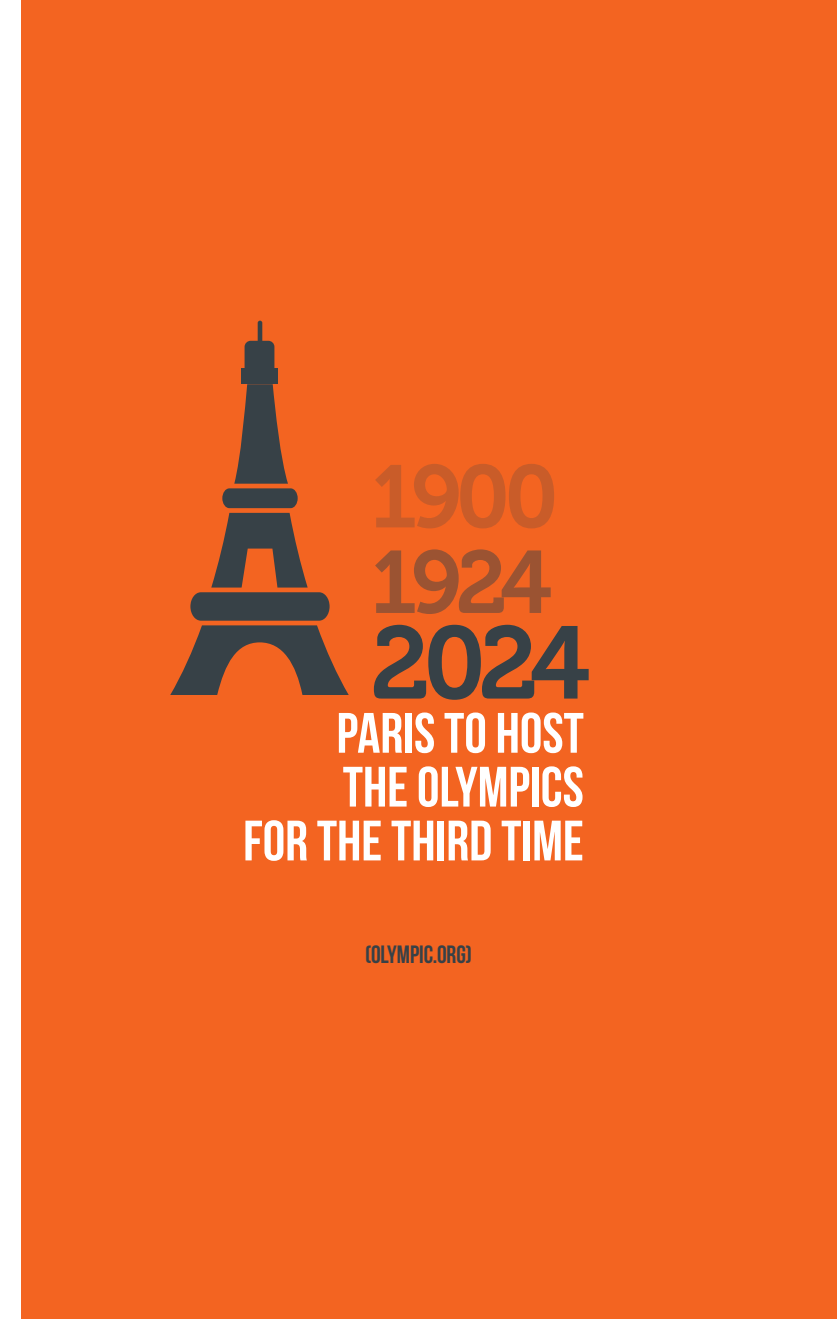
<style>
.page{position:relative;width:837px;height:1319px;background:#fff}
.page>*{position:absolute;margin:0;border:0;box-sizing:border-box;transform-origin:0 0}
.t1{font:102.25px "Museo 700";color:#374147}
.t2{font:88px "Museo 700";color:rgb(55 65 71/.22)}
.t3{font:88px "Museo 700";color:rgb(55 65 71/.47)}
.t4{font:56.75px/53.8px "Bebas Neue";color:#fff;text-align:right}
.t5{font:25px "Bebas Neue";letter-spacing:-.005em;color:#374147}
</style>
<div class="page">
<div style="left:815px;top:0;width:21px;height:1318px;background:#f36421"></div>
<div style="left:21px;top:0;width:794px;height:1318px;background:#f36421"></div>
<div style="left:240px;top:368px;width:37px;height:16px;background:#374147"></div>
<div style="left:244px;top:341px;width:30px;height:35px;background:#374147;border-radius:6px"></div>
<svg style="left:170px;top:384px;width:178px;height:311px"></svg>
<hr style="left:258px;top:321px;width:3px;height:35px;background:#374147;border-radius:2px">
<div style="left:257px;top:320px;width:5px;height:37px;border:1px solid #374147;border-radius:2px"></div>
<h2 class="t2" style="left:370px;top:448px;width:189px">1900</h2>
<h2 class="t3" style="left:370px;top:533px;width:183px">1924</h2>
<h1 class="t1" style="left:370px;top:606px;width:221px">2024</h1>
<p class="t4" style="left:243px;top:705px;width:342px">PARIS TO HOST<br>THE OLYMPICS<br>FOR THE THIRD TIME</p>
<p class="t5" style="left:365px;top:940px;width:108px">(OLYMPIC.ORG)</p>
</div>
